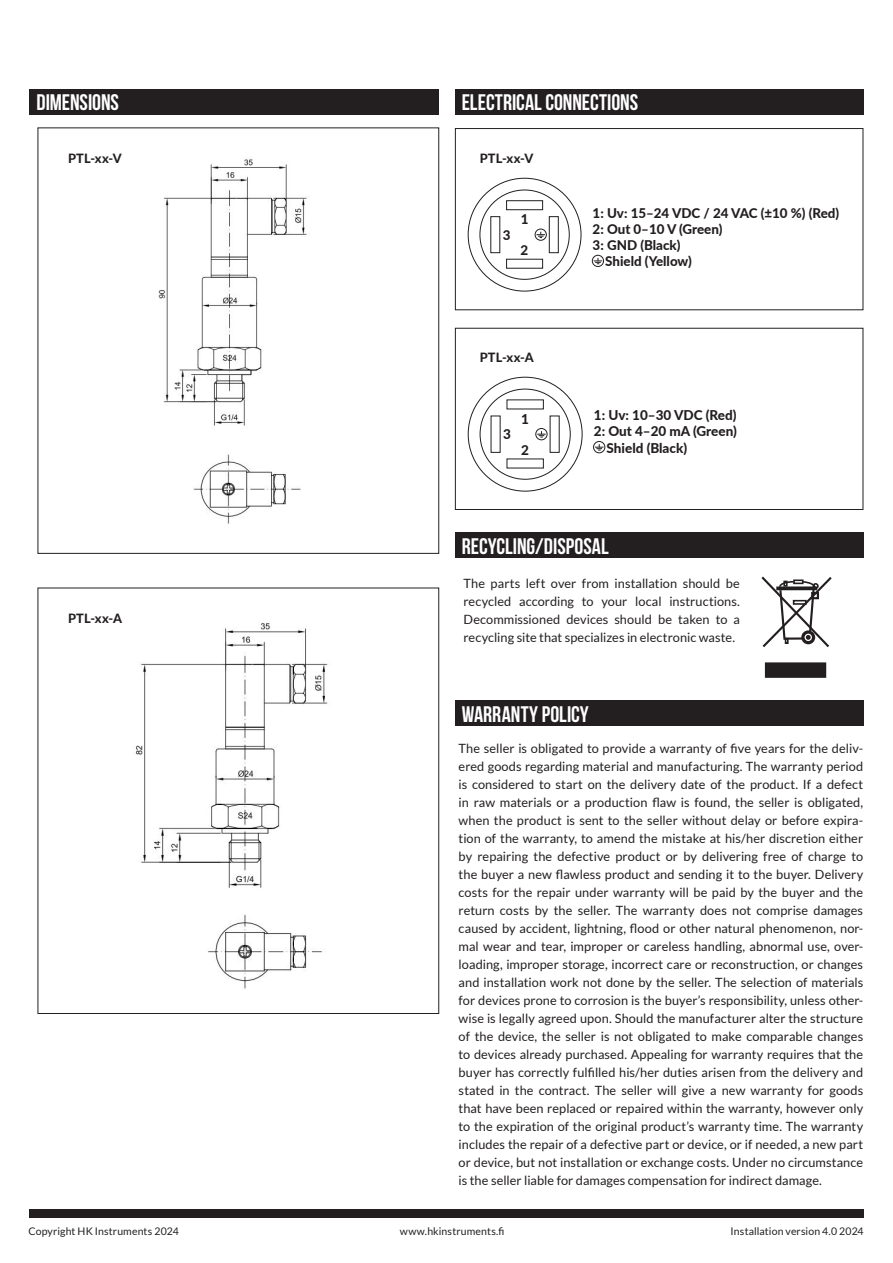
<style>
.page{position:relative;width:893px;height:1263px;background:#fff}
.page>*{position:absolute;margin:0;border:0;box-sizing:border-box;transform-origin:0 0}
.Valkoinen_otsikko{font:700 22.5px "Bebas Neue";color:#fff}
.t1{font:800 13.5px "Lato";color:#231f20}
.t2{font:800 13.35px "Lato";color:#231f20}
.Leipis_Asennusohje{font:12.75px/18px "Lato";letter-spacing:.005em;color:#231f20;text-align:justify}
.Listat_Asennusohje{font:800 12.75px "Lato";letter-spacing:.02em;color:#231f20}
.t3{font:10.5px "Lato";letter-spacing:.015em;color:#231f20}
</style>
<div class="page">
<div style="left:29px;top:1209px;width:834px;height:8px;background:#231f20"></div>
<div style="left:30px;top:89px;width:409px;height:26px;background:#231f20"></div>
<div style="left:455px;top:89px;width:408px;height:26px;background:#231f20"></div>
<img style="left:158px;top:159px;width:149px;height:365px">
<img style="left:136px;top:623px;width:192px;height:366px">
<div style="left:455px;top:533px;width:408px;height:25px;background:#231f20"></div>
<svg style="left:761px;top:576px;width:71px;height:72px"></svg>
<div style="left:766px;top:663px;width:59px;height:14px;background:#231f20"></div>
<div style="left:765px;top:662px;width:61px;height:16px;border:2px solid #231f20"></div>
<div style="left:455px;top:700px;width:408px;height:25px;background:#231f20"></div>
<div style="left:455px;top:128px;width:408px;height:182px;border:1px solid #231f20"></div>
<div style="left:549px;top:216px;width:10px;height:37px;border:1px solid #231f20"></div>
<div style="left:506px;top:200px;width:37px;height:10px;border:1px solid #231f20"></div>
<div style="left:592px;top:255px;width:12px;height:12px;border:1px solid #231f20;border-radius:50%"></div>
<svg style="left:594px;top:258px;width:8px;height:6px"></svg>
<div style="left:535px;top:229px;width:12px;height:12px;border:1px solid #231f20;border-radius:50%"></div>
<svg style="left:536px;top:232px;width:9px;height:6px"></svg>
<div style="left:455px;top:328px;width:408px;height:182px;border:1px solid #231f20"></div>
<div style="left:593px;top:441px;width:12px;height:12px;border:1px solid #231f20;border-radius:50%"></div>
<svg style="left:595px;top:444px;width:8px;height:7px"></svg>
<div style="left:535px;top:428px;width:12px;height:12px;border:1px solid #231f20;border-radius:50%"></div>
<svg style="left:537px;top:431px;width:9px;height:7px"></svg>
<p class="Valkoinen_otsikko" style="left:37px;top:90px;width:84px">DIMENSIONS</p>
<p class="Valkoinen_otsikko" style="left:462px;top:90px;width:178px">ELECTRICAL CONNECTIONS</p>
<p class="Listat_Asennusohje" style="left:68px;top:148px;width:55px">PTL-xx-V</p>
<p class="Listat_Asennusohje" style="left:68px;top:608px;width:56px">PTL-xx-A</p>
<p class="Listat_Asennusohje" style="left:480px;top:148px;width:55px">PTL-xx-V</p>
<p class="t2" style="left:503px;top:225px;width:9px">3</p>
<p class="t2" style="left:521px;top:209px;width:9px">1</p>
<p class="t2" style="left:521px;top:241px;width:9px">2</p>
<p class="Listat_Asennusohje" style="left:480px;top:348px;width:56px">PTL-xx-A</p>
<p class="t1" style="left:503px;top:424px;width:9px">3</p>
<p class="t1" style="left:521px;top:409px;width:9px">1</p>
<p class="t1" style="left:521px;top:440px;width:9px">2</p>
<p class="t2" style="left:593px;top:203px;width:248px">1: Uv: 15–24 VDC / 24 VAC (±10 %) (Red)</p>
<p class="t2" style="left:593px;top:219px;width:131px">2: Out 0–10 V (Green)</p>
<p class="t2" style="left:593px;top:235px;width:89px">3: GND (Black)</p>
<p class="t2" style="left:605px;top:251px;width:88px">Shield (Yellow)</p>
<p class="t1" style="left:594px;top:405px;width:144px">1: Uv: 10–30 VDC (Red)</p>
<p class="t1" style="left:594px;top:421px;width:144px">2: Out 4–20 mA (Green)</p>
<p class="t1" style="left:607px;top:438px;width:82px">Shield (Black)</p>
<p class="Valkoinen_otsikko" style="left:462px;top:534px;width:149px">RECYCLING/DISPOSAL</p>
<p class="Leipis_Asennusohje" style="left:463px;top:574px;width:278px">The parts left over from installation should be recycled according to your local instructions.<br>Decommissioned devices should be taken to a recycling site that specializes in electronic waste.</p>
<p class="Valkoinen_otsikko" style="left:462px;top:702px;width:128px">WARRANTY POLICY</p>
<p class="Leipis_Asennusohje" style="left:459px;top:739px;width:406px">The seller is obligated to provide a warranty of five years for the deliv&shy;ered goods regarding material and manufacturing. The warranty period is considered to start on the delivery date of the product. If a defect in raw materials or a production flaw is found, the seller is obligated, when the product is sent to the seller without delay or before expira&shy;tion of the warranty, to amend the mistake at his/her discretion either by repairing the defective product or by delivering free of charge to the buyer a new flawless product and sending it to the buyer. Delivery costs for the repair under warranty will be paid by the buyer and the return costs by the seller. The warranty does not comprise damages caused by accident, lightning, flood or other natural phenomenon, nor&shy;mal wear and tear, improper or careless handling, abnormal use, over&shy;loading, improper storage, incorrect care or reconstruction, or changes and installation work not done by the seller. The selection of materials for devices prone to corrosion is the buyer’s responsibility, unless other&shy;wise is legally agreed upon. Should the manufacturer alter the structure of the device, the seller is not obligated to make comparable changes to devices already purchased. Appealing for warranty requires that the buyer has correctly fulfilled his/her duties arisen from the delivery and stated in the contract. The seller will give a new warranty for goods that have been replaced or repaired within the warranty, however only to the expiration of the original product’s warranty time. The warranty includes the repair of a defective part or device, or if needed, a new part or device, but not installation or exchange costs. Under no circumstance is the seller liable for damages compensation for indirect damage.</p>
<p class="t3" style="left:28px;top:1225px;width:152px">Copyright HK Instruments 2024</p>
<p class="t3" style="left:400px;top:1225px;width:106px">www.hkinstruments.fi</p>
<p class="t3" style="left:731px;top:1225px;width:135px">Installation version 4.0 2024</p>
</div>
